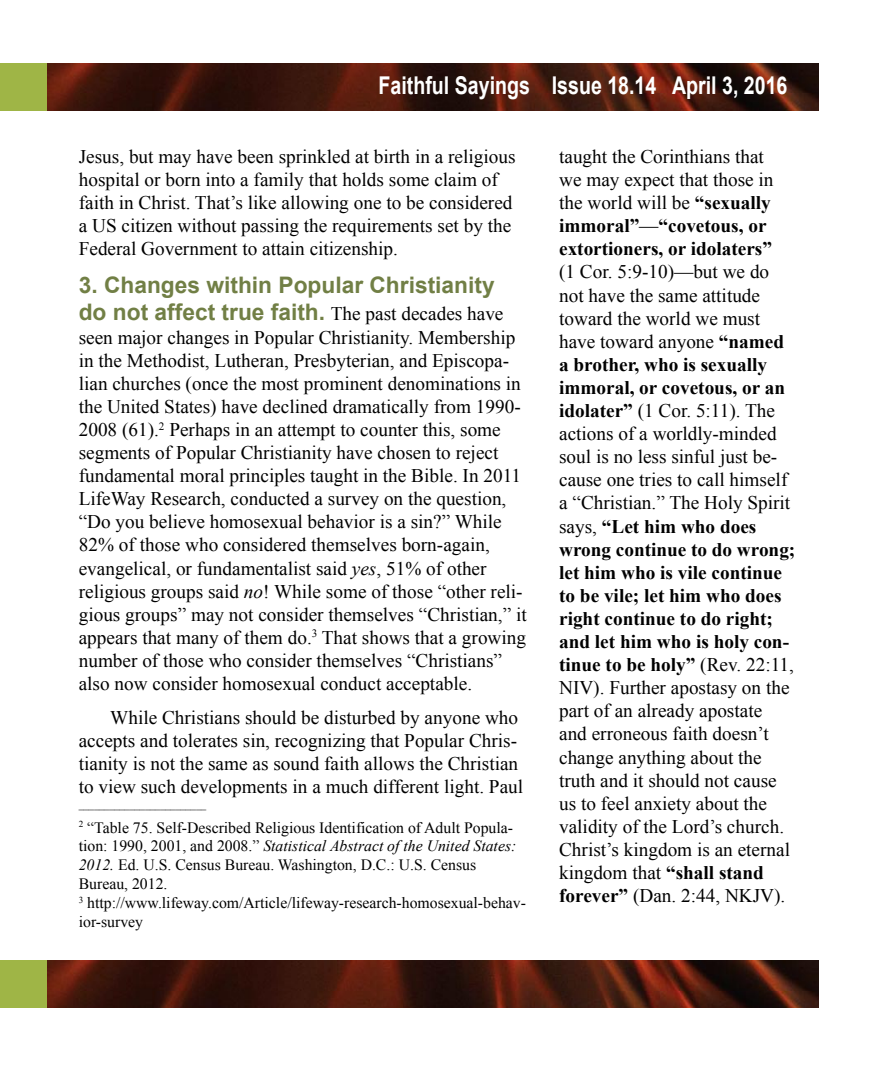
<style>
.page{position:relative;width:882px;height:1071px;background:#fff}
.page>*{position:absolute;margin:0;border:0;box-sizing:border-box;transform-origin:0 0}
.t1{font:700 24.5px "Arial";color:#fff;scale:.8 1}
.t2{font:700 22.75px/27.3px "Arial";color:#717f45}
.t3{font:19.25px/23.1px "Times New Roman";color:#000}
.t4{font:15.75px/18.9px "Times New Roman";color:#000}
.t5{font:10.15px "Times New Roman";color:#000}
.s1{font-family:"Times New Roman";font-weight:400;font-size:19.25px;color:#000}
.s2{font-style:italic}
.s3{font-weight:700}
</style>
<div class="page">
<div style="left:0;top:63px;width:62px;height:47px;background:#9fb546"></div>
<div style="left:0;top:961px;width:63px;height:47px;background:#9fb546"></div>
<img style="left:47px;top:961px;width:772px;height:47px">
<img style="left:47px;top:63px;width:772px;height:47px">
<p class="t1" style="left:379px;top:69px;width:513px">Faithful Sayings Issue 18.14 April 3, 2016</p>
<p class="t3" style="left:79px;top:145px;width:438px">Jesus, but may have been sprinkled at birth in a religious hospital or born into a family that holds some claim of faith in Christ. That’s like allowing one to be considered a US citizen without passing the requirements set by the Federal Government to attain citizenship.</p>
<p class="t2" style="left:79px;top:272px;width:426px">3. Changes within Popular Christianity do not affect true faith. <span class="s1">The past decades have</span></p>
<p class="t3" style="left:79px;top:325px;width:450px">seen major changes in Popular Christianity. Membership in the Methodist, Lutheran, Presbyterian, and Episcopa&shy;lian churches (once the most prominent denominations in the United States) have declined dramatically from 1990- 2008 (61).<sup>2</sup> Perhaps in an attempt to counter this, some segments of Popular Christianity have chosen to reject fundamental moral principles taught in the Bible. In 2011<br>LifeWay Research, conducted a survey on the question, “Do you believe homosexual behavior is a sin?” While 82% of those who considered themselves born-again, evangelical, or fundamentalist said <span class="s2">yes</span>, 51% of other religious groups said <span class="s2">no</span>! While some of those “other reli&shy;gious groups” may not consider themselves “Christian,” it appears that many of them do.<sup>3</sup> That shows that a growing number of those who consider themselves “Christians” also now consider homosexual conduct acceptable.</p>
<p class="t3" style="left:79px;top:705px;width:446px;text-indent:32px">While Christians should be disturbed by anyone who accepts and tolerates sin, recognizing that Popular Chris&shy;tianity is not the same as sound faith allows the Christian to view such developments in a much different light. Paul</p>
<p class="t5" style="left:79px;top:798px;width:129px">_________________________</p>
<p class="t4" style="left:79px;top:818px;width:449px"><sup>2</sup> “Table 75. Self-Described Religious Identification of Adult Popula&shy;tion: 1990, 2001, and 2008.” <span class="s2">Statistical Abstract of the United States:<br>2012.</span> Ed. U.S. Census Bureau. Washington, D.C.: U.S. Census Bureau, 2012.<br><sup>3</sup> http://www.lifeway.com/Article/lifeway-research-homosexual-behav&shy;ior-survey</p>
<p class="t3" style="left:559px;top:145px;width:216px">taught the Corinthians that we may expect that those in the world will be <span class="s3">“sexually immoral”</span>—<span class="s3">“covetous, or extortioners, or idolaters”</span></p>
<p class="t3" style="left:559px;top:260px;width:238px">(1 Cor. 5:9-10)—but we do not have the same attitude toward the world we must have toward anyone <span class="s3">“named a brother, who is sexually immoral, or covetous, or an idolater”</span> (1 Cor. 5:11). The actions of a worldly-minded soul is no less sinful just be&shy;cause one tries to call himself a “Christian.” The Holy Spirit says, <span class="s3">“Let him who does wrong continue to do wrong; let him who is vile continue to be vile; let him who does right continue to do right; and let him who is holy con&shy;tinue to be holy”</span> (Rev. 22:11,<br>NIV). Further apostasy on the part of an already apostate<br>and erroneous faith doesn’t change anything about the truth and it should not cause us to feel anxiety about the validity of the Lord’s church.<br>Christ’s kingdom is an eternal kingdom that <span class="s3">“shall stand forever”</span> (Dan. 2:44, NKJV).</p>
</div>
